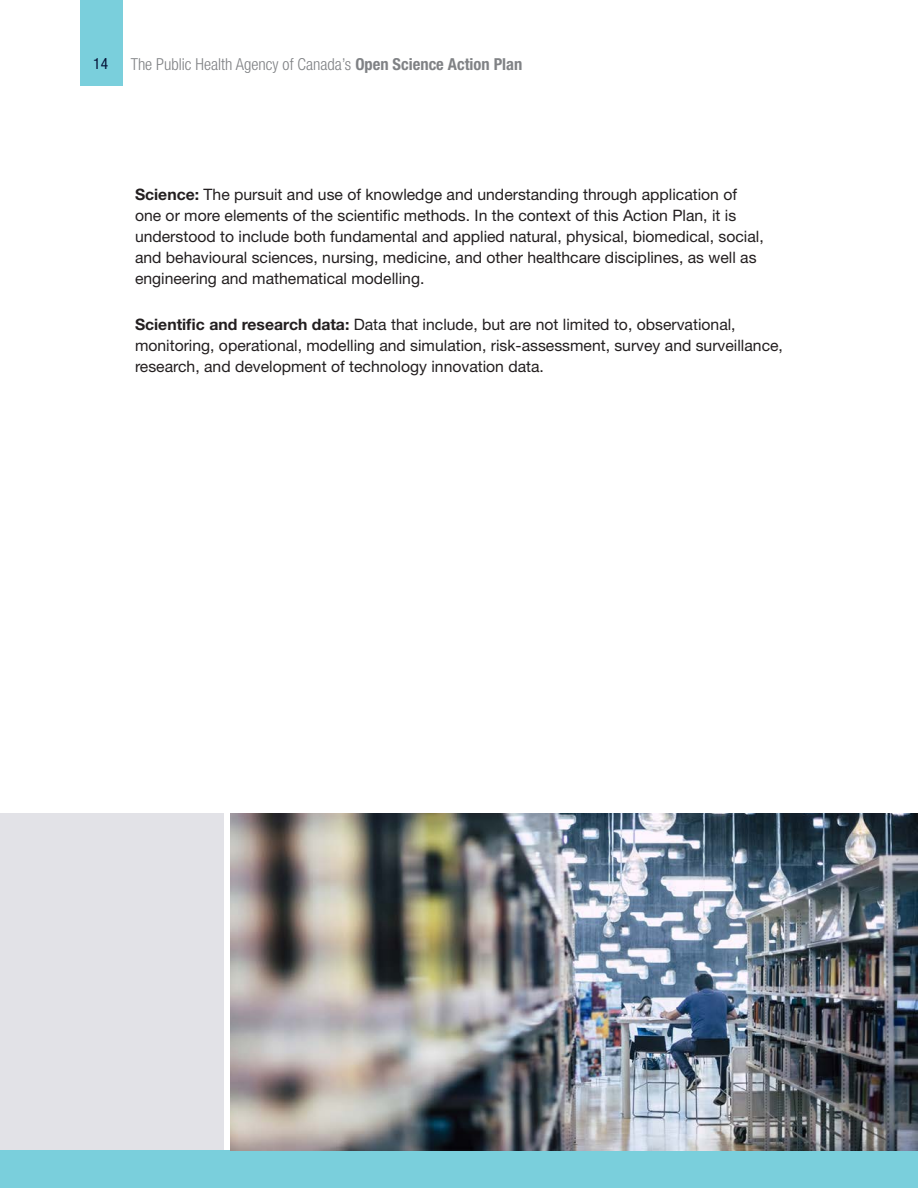
<style>
.page{position:relative;width:918px;height:1188px;background:#fff}
.page>*{position:absolute;margin:0;border:0;box-sizing:border-box;transform-origin:0 0}
.t1{font:300 condensed 16.5px "Helvetica Neue LT Std";color:#808285}
.Glossary{font:15.75px/21px "Helvetica Neue LT Std";color:#231f20}
.t2{font:condensed 15.45px "Helvetica Neue LT Std";color:#061439}
.s1{font-weight:700}
</style>
<div class="page">
<div style="left:0;top:1150px;width:918px;height:38px;background:#7acfdc"></div>
<div style="left:80px;top:0;width:43px;height:86px;background:#7acfdc"></div>
<div style="left:0;top:813px;width:224px;height:337px;background:#e2e2e7"></div>
<img style="left:230px;top:813px;width:688px;height:337px">
<p class="t2" style="left:93px;top:55px;width:16px">14</p>
<p class="t1" style="left:131px;top:54px;width:393px">The Public Health Agency of Canada’s <span class="s1">Open Science Action Plan</span></p>
<p class="Glossary" style="left:135px;top:184px;width:630px"><span class="s1">Science:</span> The pursuit and use of knowledge and understanding through application of one or more elements of the scientific methods. In the context of this Action Plan, it is understood to include both fundamental and applied natural, physical, biomedical, social, and behavioural sciences, nursing, medicine, and other healthcare disciplines, as well as engineering and mathematical modelling.</p>
<p class="Glossary" style="left:135px;top:313px;width:649px"><span class="s1">Scientific and research data:</span> Data that include, but are not limited to, observational, monitoring, operational, modelling and simulation, risk-assessment, survey and surveillance, research, and development of technology innovation data.</p>
</div>
